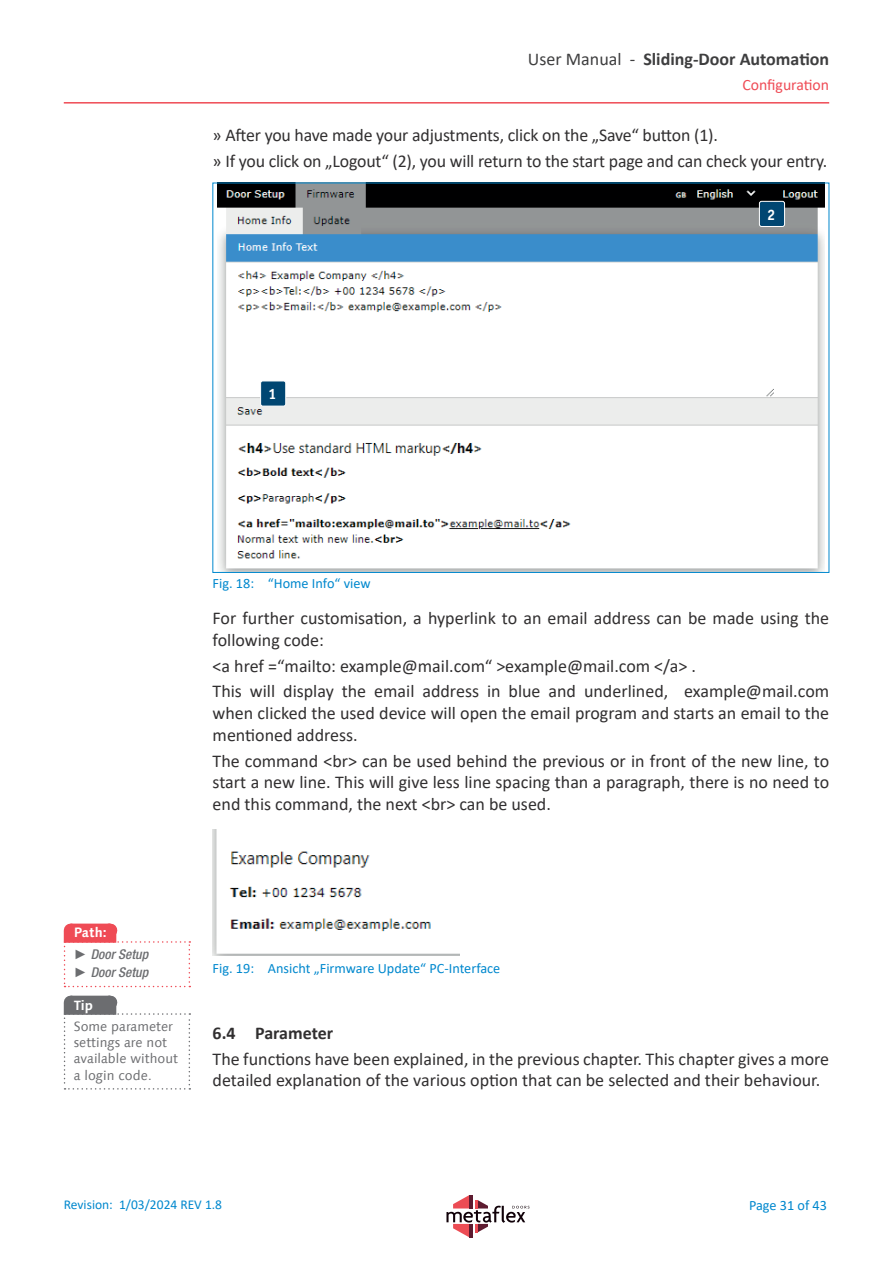
<style>
.page{position:relative;width:893px;height:1263px;background:#fff}
.page>*{position:absolute;margin:0;border:0;box-sizing:border-box;transform-origin:0 0}
.t1{font:18px/21.6px "Calibri";color:#312f30}
.t2{font:700 18px "Calibri";color:#3e3e3f}
.t3{font:700 18px "Calibri";letter-spacing:-.005em;color:#312f30}
.t4{font:15.75px "Calibri";color:#ef4b55}
.t5{font:700 15px "Officina San Itc T";color:#fff}
.t6{font:14.25px "Calibri";color:#0088ce}
.t7{font:13.5px/16.2px "Linotype Syntax Com";color:#6c6d70}
.t8{font:13.5px "Calibri";color:#0088ce}
.t9{font:italic 500 condensed 13.5px/18.3px "Helvetica Neue LT Pro";color:#6c6d70}
.t10{font:700 13.5px "Linotype Syntax Com";color:#fff}
.s1{font-weight:400}
.s2{font-family:"Arial";font-weight:700;font-style:normal;font-stretch:normal}
</style>
<div class="page">
<hr style="left:64px;top:102px;width:765px;height:2px;background:#ef4b55">
<svg style="left:446px;top:1195px;width:83px;height:42px"></svg>
<img style="left:217px;top:185px;width:608px;height:386px">
<img style="left:213px;top:829px;width:246px;height:126px">
<div style="left:261px;top:381px;width:25px;height:25px;background:#004672;border-radius:2px"></div>
<div style="left:260px;top:381px;width:26px;height:25px;border:1px solid #fff;border-radius:2px"></div>
<div style="left:759px;top:201px;width:25px;height:25px;background:#004672;border-radius:2px"></div>
<div style="left:759px;top:201px;width:26px;height:26px;border:1px solid #fff;border-radius:2px"></div>
<svg style="left:64px;top:996px;width:126px;height:93px"></svg>
<svg style="left:64px;top:923px;width:126px;height:64px"></svg>
<p class="t2" style="left:528px;top:46px;width:303px"><span class="s1">User Manual -</span> Sliding-Door Automation</p>
<p class="t4" style="left:742px;top:74px;width:88px">Configuration</p>
<p class="t1" style="left:213px;top:122px;width:616px;line-height:25.8px">» After you have made your adjustments, click on the „Save“ button (1).<br>» If you click on „Logout“ (2), you will return to the start page and can check your entry.</p>
<p class="t5" style="left:268px;top:385px;width:10px">1</p>
<p class="t5" style="left:767px;top:205px;width:10px">2</p>
<p class="t6" style="left:213px;top:574px;width:159px">Fig. 18: “Home Info“ view</p>
<p class="t1" style="left:213px;top:607px;width:618px">For further customisation, a hyperlink to an email address can be made using the following code:</p>
<p class="t1" style="left:213px;top:652px;width:618px;line-height:25.8px">&lt;a href =“mailto: example@mail.com“ &gt;example@mail.com &lt;/a&gt; .<br>This will display the email address in blue and underlined, example@mail.com</p>
<p class="t1" style="left:213px;top:702px;width:618px">when clicked the used device will open the email program and starts an email to the mentioned address.</p>
<p class="t1" style="left:213px;top:749px;width:618px;text-align:justify">The command &lt;br&gt; can be used behind the previous or in front of the new line, to start a new line. This will give less line spacing than a paragraph, there is no need to end this command, the next &lt;br&gt; can be used.</p>
<p class="t10" style="left:74px;top:924px;width:35px">Path:</p>
<p class="t9" style="left:74px;top:945px;width:76px"><span class="s2">►</span> Door Setup <span class="s2">►</span> Door Setup</p>
<p class="t10" style="left:74px;top:996px;width:21px">Tip</p>
<p class="t7" style="left:74px;top:1018px;width:106px">Some parameter settings are not available without a login code.</p>
<p class="t6" style="left:213px;top:958px;width:289px">Fig. 19: Ansicht „Firmware Update“ PC-Interface</p>
<p class="t3" style="left:213px;top:1020px;width:122px">6.4 Parameter</p>
<p class="t1" style="left:213px;top:1047px;width:618px">The functions have been explained, in the previous chapter. This chapter gives a more detailed explanation of the various option that can be selected and their behaviour.</p>
<p class="t8" style="left:64px;top:1195px;width:160px">Revision: 1/03/2024 REV 1.8</p>
<p class="t6" style="left:749px;top:1195px;width:79px">Page 31 of 43</p>
</div>
